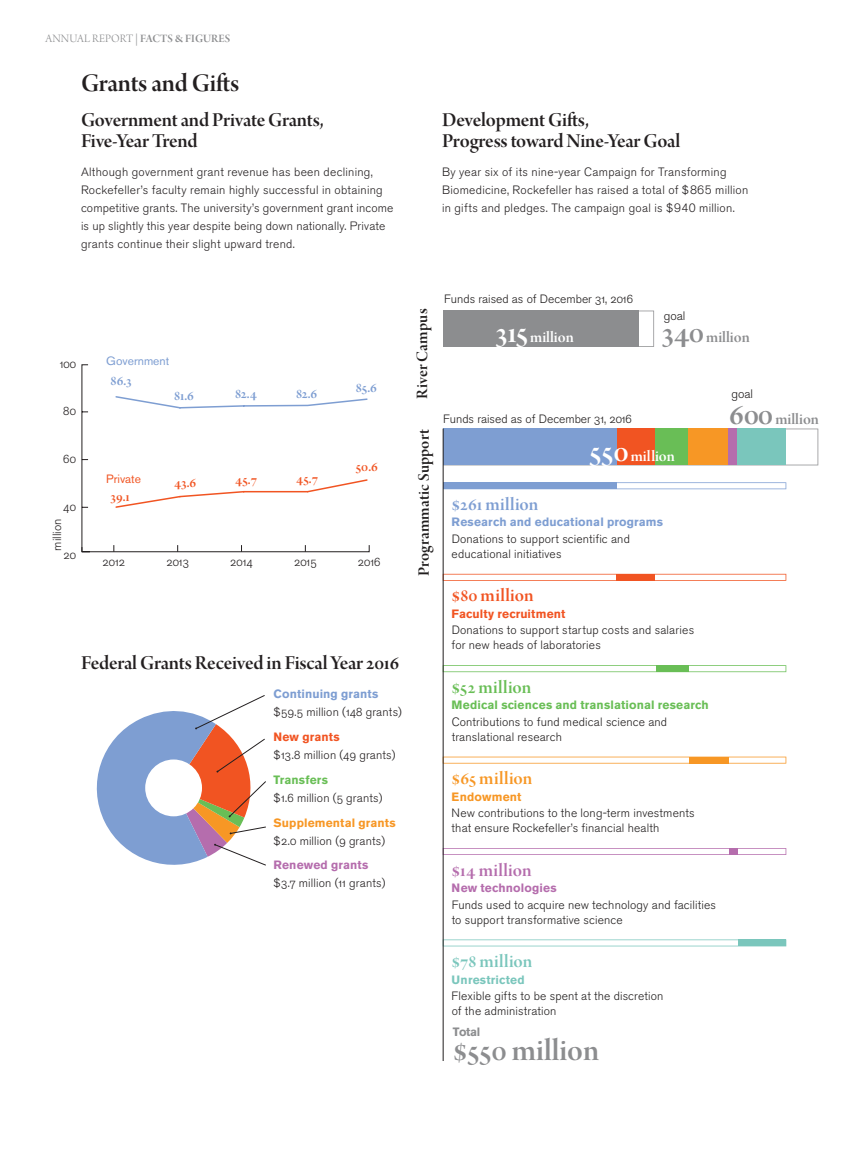
<style>
.page{position:relative;width:864px;height:1175px;background:#fff}
.page>*{position:absolute;margin:0;border:0;box-sizing:border-box;transform-origin:0 0}
.t1{font:33px "Arno Pro Smbd Display";color:#8c8d8f}
.t2{font:27px "Arno Pro Smbd Display";letter-spacing:-.01em;color:#231f20}
.t3{font:21px/21px "Arno Pro Smbd Display";letter-spacing:-.01em;color:#231f20}
.t4{font:19.5px "Arno Pro Smbd Display";letter-spacing:.015em;color:#7e9ed2}
.t5{font:19.5px "Arno Pro Smbd Display";letter-spacing:.02em;color:#f15422}
.t6{font:19.5px "Arno Pro Smbd Display";letter-spacing:.02em;color:#69be56}
.t7{font:19.5px "Arno Pro Smbd Display";letter-spacing:.02em;color:#f79725}
.t8{font:19.5px "Arno Pro Smbd Display";letter-spacing:.02em;color:#b56dad}
.t9{font:19.5px "Arno Pro Smbd Display";letter-spacing:.02em;color:#7ac6bc}
.t10{font:16.95px "Arno Pro Smbd Display";letter-spacing:.01em;color:#211e1e}
.t11{font:16.5px "Arno Pro Smbd Display";color:#fff}
.t12{font:16.5px "Arno Pro Smbd Display";color:#8c8d8f}
.t13{font:15px "Arno Pro Smbd Display";letter-spacing:-.015em;color:#7e9ed2}
.t14{font:15px "Arno Pro Smbd Display";color:#f15827}
.t15{font:300 12.3px "Akzidenz Grotesk BE";color:#211e1e}
.t16{font:300 12px/18px "Akzidenz Grotesk BE";letter-spacing:.02em;color:#231f20}
.t17{font:300 12px/15px "Akzidenz Grotesk BE";letter-spacing:.015em;color:#211e1e}
.t18{font:12px "Akzidenz Grotesk BE Light Os F";letter-spacing:.01em;color:#231f20}
.t19{font:12px "Akzidenz Grotesk BE Light Os F";color:#211e1e}
.t20{font:700 12px "Akzidenz Grotesk BE";letter-spacing:.015em;color:#69be56}
.t21{font:700 12px "Akzidenz Grotesk BE";letter-spacing:.01em;color:#7e9ed2}
.t22{font:700 12px "Akzidenz Grotesk BE";letter-spacing:.01em;color:#b56dad}
.t23{font:700 12px "Akzidenz Grotesk BE";letter-spacing:.01em;color:#f15422}
.t24{font:700 12px "Akzidenz Grotesk BE";letter-spacing:.015em;color:#f79725}
.t25{font:12px "Arno Pro Light Display";letter-spacing:.01em;color:#8c8d8f}
.t26{font:700 12px "Akzidenz Grotesk BE";letter-spacing:.015em;color:#7ac6bc}
.t27{font:12px "Akzidenz Grotesk BE";color:#7e9ed2}
.t28{font:12px "Akzidenz Grotesk BE";color:#f15827}
.t29{font:700 12px "Akzidenz Grotesk BE";letter-spacing:-.03em;color:#8c8d8f}
.s1{font-family:"Arno Pro Smbd Display"}
.s2{font-size:33px}
</style>
<div class="page">
<svg style="left:96px;top:695px;width:170px;height:171px"></svg>
<svg style="left:786px;top:428px;width:32px;height:37px"></svg>
<div style="left:617px;top:428px;width:39px;height:37px;background:#f15422"></div>
<div style="left:443px;top:428px;width:174px;height:37px;background:#7e9ed2"></div>
<div style="left:688px;top:428px;width:40px;height:37px;background:#f79725"></div>
<div style="left:656px;top:428px;width:32px;height:37px;background:#69be56"></div>
<div style="left:737px;top:428px;width:49px;height:37px;background:#7ac6bc"></div>
<div style="left:728px;top:428px;width:9px;height:37px;background:#b56dad"></div>
<svg style="left:639px;top:310px;width:15px;height:37px"></svg>
<div style="left:443px;top:310px;width:196px;height:37px;background:#8c8d8f"></div>
<svg style="left:444px;top:756px;width:342px;height:7px"></svg>
<svg style="left:444px;top:574px;width:342px;height:7px"></svg>
<svg style="left:444px;top:665px;width:342px;height:7px"></svg>
<svg style="left:444px;top:848px;width:342px;height:7px"></svg>
<svg style="left:617px;top:482px;width:169px;height:7px"></svg>
<svg style="left:444px;top:939px;width:342px;height:7px"></svg>
<div style="left:443px;top:482px;width:174px;height:7px;background:#7e9ed2"></div>
<hr style="left:443px;top:428px;width:1px;height:633px;background:#211e1e">
<svg style="left:81px;top:364px;width:289px;height:188px"></svg>
<svg style="left:114px;top:395px;width:255px;height:14px"></svg>
<svg style="left:114px;top:478px;width:255px;height:31px"></svg>
<p class="t25" style="left:46px;top:32px;width:186px">ANNUAL REPORT | <span class="s1">FACTS &amp; FIGURES</span></p>
<h2 class="t2" style="left:81px;top:68px;width:160px">Grants and Gifts</h2>
<h3 class="t3" style="left:81px;top:110px;width:244px">Government and Private Grants,<br>Five-Year Trend</h3>
<p class="t16" style="left:81px;top:163px;width:314px">Although government grant revenue has been declining, Rockefeller’s faculty remain highly successful in obtaining competitive grants. The university’s government grant income is up slightly this year despite being down nationally. Private grants continue their slight upward trend.</p>
<h3 class="t3" style="left:442px;top:110px;width:240px">Development Gifts,<br>Progress toward Nine-Year Goal</h3>
<p class="t16" style="left:442px;top:163px;width:308px">By year six of its nine-year Campaign for Transforming<br>Biomedicine, Rockefeller has raised a total of $865 million in gifts and pledges. The campaign goal is $940 million.</p>
<p class="t18" style="left:60px;top:357px;width:18px">100</p>
<p class="t18" style="left:63px;top:404px;width:14px">80</p>
<p class="t18" style="left:63px;top:452px;width:14px">60</p>
<p class="t18" style="left:63px;top:500px;width:14px">40</p>
<p class="t18" style="left:50px;top:550px;width:33px;rotate:-90deg">million</p>
<p class="t18" style="left:64px;top:547px;width:14px">20</p>
<p class="t27" style="left:106px;top:353px;width:65px">Government</p>
<p class="t13" style="left:111px;top:372px;width:23px">86.3</p>
<p class="t28" style="left:106px;top:471px;width:36px">Private</p>
<p class="t14" style="left:111px;top:488px;width:21px">39.1</p>
<p class="t13" style="left:174px;top:387px;width:21px">81.6</p>
<p class="t13" style="left:235px;top:385px;width:23px">82.4</p>
<p class="t13" style="left:296px;top:385px;width:23px">82.6</p>
<p class="t13" style="left:356px;top:379px;width:23px">85.6</p>
<p class="t14" style="left:174px;top:475px;width:23px">43.6</p>
<p class="t14" style="left:235px;top:471px;width:23px">45.7</p>
<p class="t14" style="left:296px;top:470px;width:23px">45.7</p>
<p class="t14" style="left:356px;top:458px;width:23px">50.6</p>
<p class="t18" style="left:103px;top:555px;width:24px">2012</p>
<p class="t18" style="left:166px;top:555px;width:24px">2013</p>
<p class="t18" style="left:230px;top:555px;width:24px">2014</p>
<p class="t18" style="left:294px;top:555px;width:24px">2015</p>
<p class="t18" style="left:358px;top:555px;width:24px">2016</p>
<h3 class="t3" style="left:81px;top:653px;width:320px">Federal Grants Received in Fiscal Year 2016</h3>
<p class="t21" style="left:273px;top:687px;width:106px">Continuing grants</p>
<p class="t18" style="left:273px;top:705px;width:130px">$59.5 million (148 grants)</p>
<p class="t23" style="left:273px;top:730px;width:68px">New grants</p>
<p class="t18" style="left:273px;top:748px;width:124px">$13.8 million (49 grants)</p>
<p class="t20" style="left:273px;top:772px;width:56px">Transfers</p>
<p class="t18" style="left:273px;top:791px;width:111px">$1.6 million (5 grants)</p>
<p class="t24" style="left:273px;top:815px;width:124px">Supplemental grants</p>
<p class="t18" style="left:273px;top:833px;width:113px">$2.0 million (9 grants)</p>
<p class="t22" style="left:273px;top:858px;width:96px">Renewed grants</p>
<p class="t18" style="left:273px;top:876px;width:114px">$3.7 million (11 grants)</p>
<p class="t19" style="left:444px;top:292px;width:190px">Funds raised as of December 31, 2016</p>
<h3 class="t10" style="left:413px;top:398px;width:92px;rotate:-90deg">River Campus</h3>
<p class="t15" style="left:664px;top:309px;width:23px">goal</p>
<h3 class="t11" style="left:495px;top:328px;width:80px"><span class="s2">315</span>million</h3>
<h3 class="t12" style="left:662px;top:328px;width:89px"><span class="s2">340</span>million</h3>
<p class="t15" style="left:731px;top:386px;width:23px">goal</p>
<h3 class="t10" style="left:415px;top:576px;width:148px;rotate:-90deg">Programmatic Support</h3>
<p class="t19" style="left:443px;top:412px;width:190px">Funds raised as of December 31, 2016</p>
<h3 class="t11" style="left:589px;top:447px;width:87px"><span class="s2">550</span>million</h3>
<h3 class="t4" style="left:452px;top:493px;width:88px">$261 million</h3>
<p class="t21" style="left:452px;top:515px;width:213px">Research and educational programs</p>
<p class="t17" style="left:452px;top:531px;width:180px">Donations to support scientific and educational initiatives</p>
<h3 class="t5" style="left:452px;top:584px;width:83px">$80 million</h3>
<p class="t23" style="left:452px;top:606px;width:115px">Faculty recruitment</p>
<p class="t17" style="left:452px;top:623px;width:244px">Donations to support startup costs and salaries for new heads of laboratories</p>
<h3 class="t6" style="left:452px;top:676px;width:81px">$52 million</h3>
<p class="t20" style="left:452px;top:698px;width:259px">Medical sciences and translational research</p>
<p class="t17" style="left:452px;top:714px;width:217px">Contributions to fund medical science and translational research</p>
<h3 class="t7" style="left:452px;top:767px;width:82px">$65 million</h3>
<p class="t24" style="left:452px;top:789px;width:71px">Endowment</p>
<p class="t17" style="left:452px;top:806px;width:245px">New contributions to the long-term investments that ensure Rockefeller’s financial health</p>
<h3 class="t8" style="left:452px;top:859px;width:81px">$14 million</h3>
<p class="t22" style="left:452px;top:881px;width:107px">New technologies</p>
<p class="t17" style="left:452px;top:897px;width:266px">Funds used to acquire new technology and facilities to support transformative science</p>
<h3 class="t9" style="left:452px;top:950px;width:82px">$78 million</h3>
<p class="t26" style="left:452px;top:972px;width:74px">Unrestricted</p>
<p class="t17" style="left:452px;top:989px;width:213px">Flexible gifts to be spent at the discretion of the administration</p>
<p class="t29" style="left:453px;top:1025px;width:29px">Total</p>
<h1 class="t1" style="left:453px;top:1032px;width:148px">$550 million</h1>
<h3 class="t12" style="left:729px;top:410px;width:91px"><span class="s2">600</span>million</h3>
</div>
